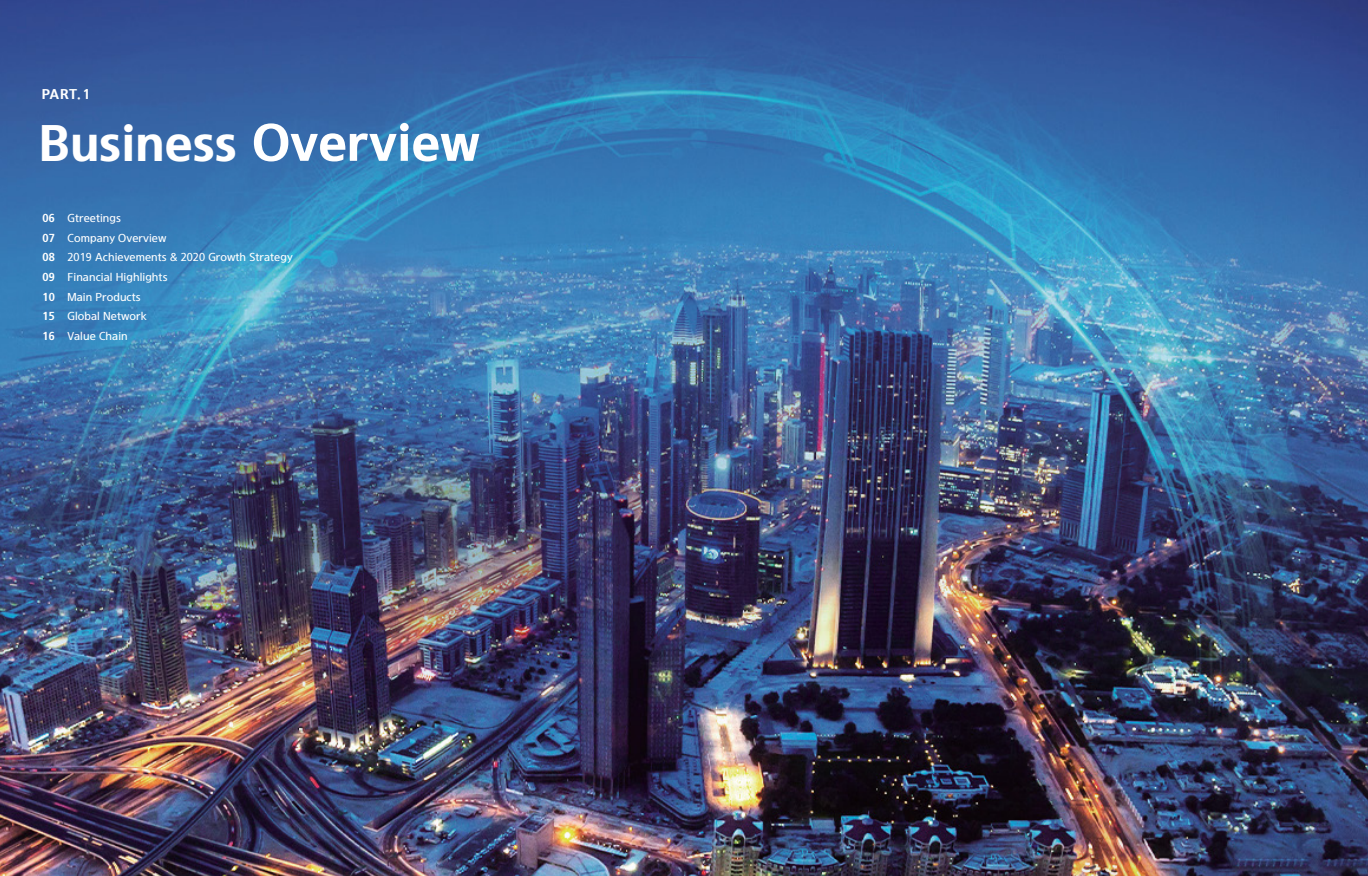
<style>
.page{position:relative;width:1368px;height:876px;background:#fff}
.page>*{position:absolute;margin:0;border:0;box-sizing:border-box;transform-origin:0 0}
.t1{font:49.75px "Hyundai HI Bold OTF";color:#fff}
.t2{font:13.75px "Hyundai HI Bold OTF";color:#fff}
.t3{font:11.25px/19.8px "Hyundai HI Medium OTF";letter-spacing:.005em;color:#fff}
.s1{font-size:51px}
.s2{font-family:"Hyundai HI Bold OTF"}
</style>
<div class="page">
<img style="left:0;top:0;width:1368px;height:875px">
<p class="t2" style="left:42px;top:85px;width:50px">PART. 1</p>
<h1 class="t1" style="left:39px;top:112px;width:442px">Business <span class="s1">Overview</span></h1>
<p class="t3" style="left:43px;top:208px;width:80px"><span class="s2">06</span> Gtreetings</p>
<p class="t3" style="left:43px;top:227px;width:125px"><span class="s2">07</span> Company Overview</p>
<p class="t3" style="left:43px;top:247px;width:252px"><span class="s2">08</span> 2019 Achievements &amp; 2020 Growth Strategy</p>
<p class="t3" style="left:43px;top:267px;width:127px"><span class="s2">09</span> Financial Highlights</p>
<p class="t3" style="left:43px;top:286px;width:100px"><span class="s2">10</span> Main Products</p>
<p class="t3" style="left:43px;top:306px;width:106px"><span class="s2">15</span> Global Network<br><span class="s2">16</span> Value Chain</p>
</div>
